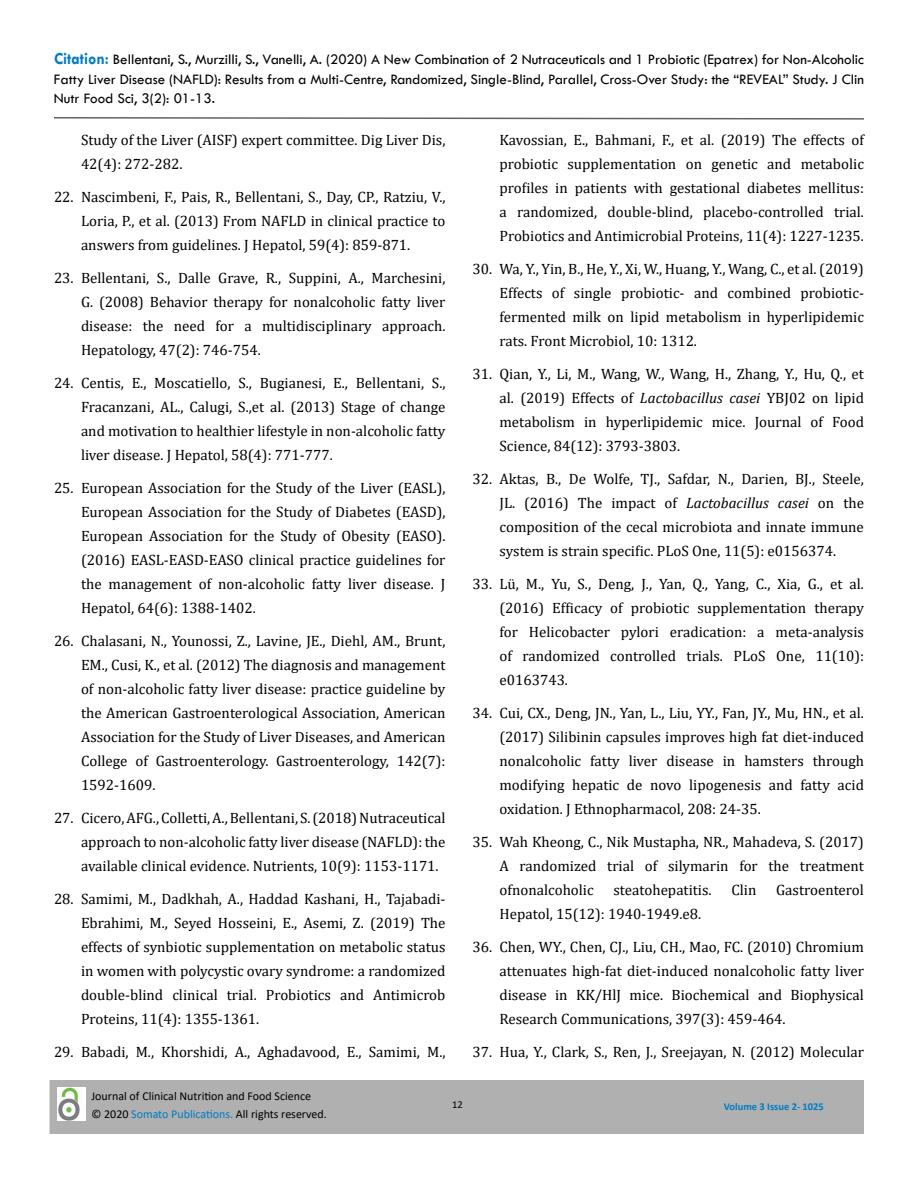
<style>
.page{position:relative;width:918px;height:1188px;background:#fff}
.page>*{position:absolute;margin:0;border:0;box-sizing:border-box;transform-origin:0 0}
.t1{font:15px/24px "Cambria";color:#000;text-align:justify}
.t2{font:15px/19.5px "Tw Cen";color:#000;text-align:justify}
.t3{font:12px/18px "Calibri";color:#000}
.t4{font:700 10.5px "Calibri";color:#007cc4}
.t5{font:10.5px "Calibri";color:#000}
.s1{font-weight:700;font-size:17.1px;color:#007cc4}
.s2{font-style:italic}
.s3{color:#007cc4}
</style>
<div class="page">
<svg style="left:54px;top:117px;width:810px;height:3px"></svg>
<div style="left:50px;top:1081px;width:813px;height:52px;background:#b0b0b0"></div>
<img style="left:58px;top:1088px;width:28px;height:32px">
<p class="t2" style="left:54px;top:50px;width:812px"><span class="s1">Citation:</span> Bellentani, S., Murzilli, S., Vanelli, A. (2020) A New Combination of 2 Nutraceuticals and 1 Probiotic (Epatrex) for Non-Alcoholic Fatty Liver Disease (NAFLD): Results from a Multi-Centre, Randomized, Single-Blind, Parallel, Cross-Over Study: the “REVEAL” Study. J Clin Nutr Food Sci, 3(2): 01-13.</p>
<p class="t1" style="left:81px;top:128px;width:366px">Study of the Liver (AISF) expert committee. Dig Liver Dis,<br>42(4): 272-282.</p>
<p class="t1" style="left:81px;top:185px;width:366px;text-indent:-27px">22. Nascimbeni, F., Pais, R., Bellentani, S., Day, CP., Ratziu, V., Loria, P., et al. (2013) From NAFLD in clinical practice to answers from guidelines. J Hepatol, 59(4): 859-871.</p>
<p class="t1" style="left:81px;top:266px;width:366px;text-indent:-27px">23. Bellentani, S., Dalle Grave, R., Suppini, A., Marchesini, G. (2008) Behavior therapy for nonalcoholic fatty liver disease: the need for a multidisciplinary approach.<br>Hepatology, 47(2): 746-754.</p>
<p class="t1" style="left:81px;top:371px;width:366px;text-indent:-27px">24. Centis, E., Moscatiello, S., Bugianesi, E., Bellentani, S., Fracanzani, AL., Calugi, S.,et al. (2013) Stage of change and motivation to healthier lifestyle in non-alcoholic fatty liver disease. J Hepatol, 58(4): 771-777.</p>
<p class="t1" style="left:81px;top:476px;width:366px;text-indent:-27px">25. European Association for the Study of the Liver (EASL), European Association for the Study of Diabetes (EASD), European Association for the Study of Obesity (EASO). (2016) EASL-EASD-EASO clinical practice guidelines for the management of non-alcoholic fatty liver disease. J Hepatol, 64(6): 1388-1402.</p>
<p class="t1" style="left:81px;top:629px;width:366px;text-indent:-27px">26. Chalasani, N., Younossi, Z., Lavine, JE., Diehl, AM., Brunt, EM., Cusi, K., et al. (2012) The diagnosis and management of non-alcoholic fatty liver disease: practice guideline by the American Gastroenterological Association, American Association for the Study of Liver Diseases, and American College of Gastroenterology. Gastroenterology, 142(7):<br>1592-1609.</p>
<p class="t1" style="left:81px;top:806px;width:366px;text-indent:-27px">27. Cicero, AFG., Colletti, A., Bellentani, S. (2018) Nutraceutical approach to non-alcoholic fatty liver disease (NAFLD): the available clinical evidence. Nutrients, 10(9): 1153-1171.</p>
<p class="t1" style="left:81px;top:887px;width:366px;text-indent:-27px">28. Samimi, M., Dadkhah, A., Haddad Kashani, H., Tajabadi-Ebrahimi, M., Seyed Hosseini, E., Asemi, Z. (2019) The effects of synbiotic supplementation on metabolic status in women with polycystic ovary syndrome: a randomized double-blind clinical trial. Probiotics and Antimicrob Proteins, 11(4): 1355-1361.</p>
<p class="t1" style="left:54px;top:1040px;width:393px">29. Babadi, M., Khorshidi, A., Aghadavood, E., Samimi, M.,</p>
<p class="t1" style="left:500px;top:128px;width:366px">Kavossian, E., Bahmani, F., et al. (2019) The effects of probiotic supplementation on genetic and metabolic profiles in patients with gestational diabetes mellitus: a randomized, double-blind, placebo-controlled trial.<br>Probiotics and Antimicrobial Proteins, 11(4): 1227-1235.</p>
<p class="t1" style="left:500px;top:257px;width:366px;text-indent:-27px">30. Wa, Y., Yin, B., He, Y., Xi, W., Huang, Y., Wang, C., et al. (2019)<br>Effects of single probiotic- and combined probiotic&shy;fermented milk on lipid metabolism in hyperlipidemic rats. Front Microbiol, 10: 1312.</p>
<p class="t1" style="left:500px;top:362px;width:366px;text-indent:-27px">31. Qian, Y., Li, M., Wang, W., Wang, H., Zhang, Y., Hu, Q., et al. (2019) Effects of <span class="s2">Lactobacillus casei</span> YBJ02 on lipid metabolism in hyperlipidemic mice. Journal of Food Science, 84(12): 3793-3803.</p>
<p class="t1" style="left:499px;top:467px;width:366px;text-indent:-27px">32. Aktas, B., De Wolfe, TJ., Safdar, N., Darien, BJ., Steele, JL. (2016) The impact of <span class="s2">Lactobacillus casei</span> on the composition of the cecal microbiota and innate immune system is strain specific. PLoS One, 11(5): e0156374.</p>
<p class="t1" style="left:499px;top:572px;width:366px;text-indent:-27px">33. Lü, M., Yu, S., Deng, J., Yan, Q., Yang, C., Xia, G., et al. (2016) Efficacy of probiotic supplementation therapy for Helicobacter pylori eradication: a meta-analysis of randomized controlled trials. PLoS One, 11(10): e0163743.</p>
<p class="t1" style="left:499px;top:701px;width:366px;text-indent:-27px">34. Cui, CX., Deng, JN., Yan, L., Liu, YY., Fan, JY., Mu, HN., et al. (2017) Silibinin capsules improves high fat diet-induced nonalcoholic fatty liver disease in hamsters through modifying hepatic de novo lipogenesis and fatty acid oxidation. J Ethnopharmacol, 208: 24-35.</p>
<p class="t1" style="left:499px;top:830px;width:366px;text-indent:-27px">35. Wah Kheong, C., Nik Mustapha, NR., Mahadeva, S. (2017)<br>A randomized trial of silymarin for the treatment ofnonalcoholic</p>
<p class="t1" style="left:613px;top:878px;width:100px">steatohepatitis.</p>
<p class="t1" style="left:731px;top:878px;width:27px">Clin</p>
<p class="t1" style="left:776px;top:878px;width:89px">Gastroenterol</p>
<p class="t1" style="left:499px;top:902px;width:203px">Hepatol, 15(12): 1940-1949.e8.</p>
<p class="t1" style="left:499px;top:935px;width:366px;text-indent:-27px">36. Chen, WY., Chen, CJ., Liu, CH., Mao, FC. (2010) Chromium attenuates high-fat diet-induced nonalcoholic fatty liver disease in KK/HlJ mice. Biochemical and Biophysical Research Communications, 397(3): 459-464.</p>
<p class="t1" style="left:472px;top:1040px;width:393px">37. Hua, Y., Clark, S., Ren, J., Sreejayan, N. (2012) Molecular</p>
<p class="t3" style="left:92px;top:1086px;width:237px">Journal of Clinical Nutrition and Food Science<br>© 2020 <span class="s3">Somato Publications.</span> All rights reserved.</p>
<p class="t5" style="left:452px;top:1097px;width:12px">12</p>
<p class="t4" style="left:724px;top:1099px;width:102px">Volume 3 Issue 2- 1025</p>
</div>
